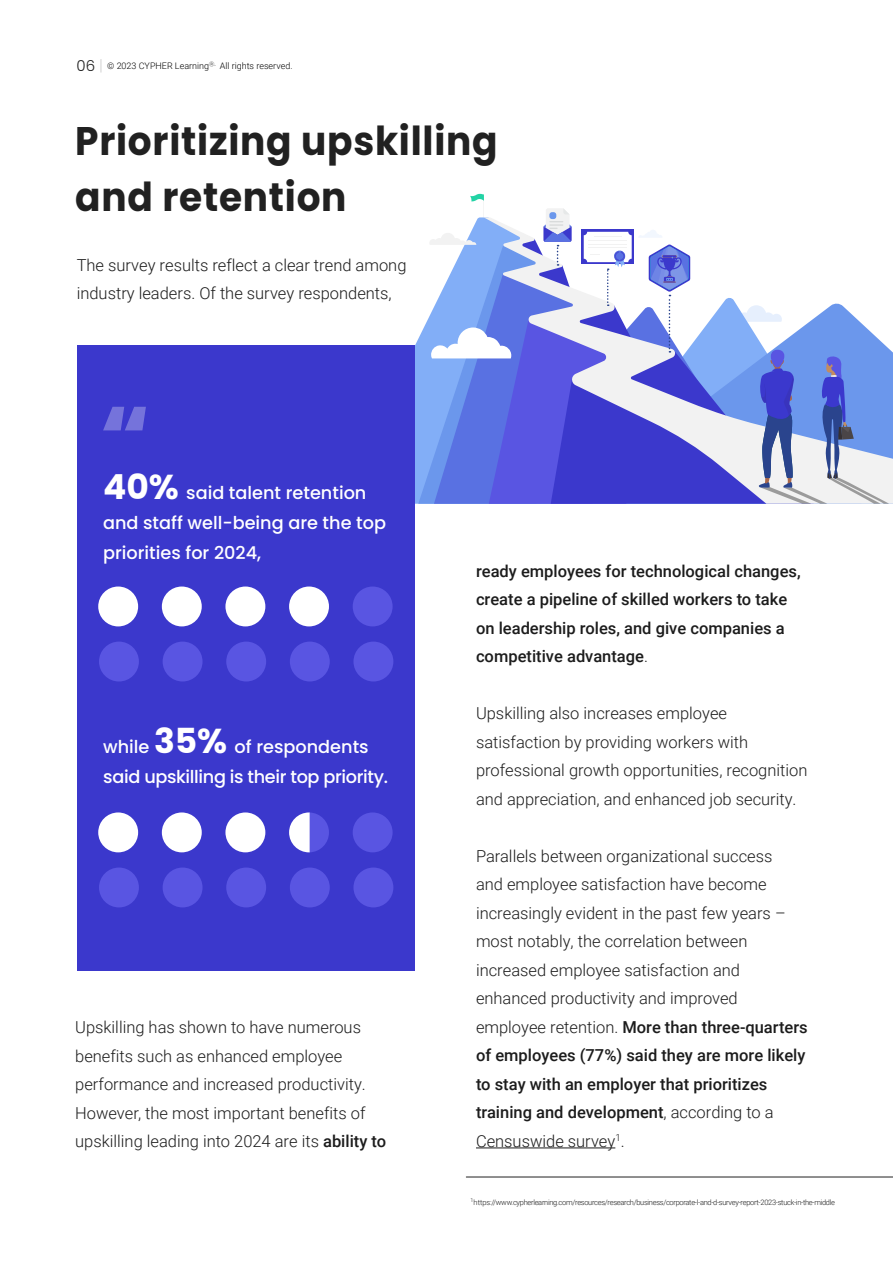
<style>
.page{position:relative;width:893px;height:1263px;background:#fff}
.page>*{position:absolute;margin:0;border:0;box-sizing:border-box;transform-origin:0 0}
.t1{font:700 39.9px/55.8px "Poppins";letter-spacing:.02em;color:#212121;scale:.94 1}
.t2{font:500 17.7px/30.2px "Poppins";color:#fff}
.t3{font:500 17.7px/30.2px "Poppins";letter-spacing:-.02em;color:#fff}
.t4{font:300 16.5px/28.5px "Roboto";color:#1c1c1c}
.t5{font:500 16.5px/28.5px "Roboto";color:#1c1c1c}
.t6{font:300 9px "Roboto";color:#000}
.t7{font:300 7.5px "Roboto";letter-spacing:-.04em;color:#1c1c1c}
.s1{font-family:"Poppins";font-size:15px;color:#212121}
.s2{font-family:"Poppins";font-size:15px;color:rgb(33 33 33/.2)}
.s3{font-weight:700;font-size:34.5px}
.s4{font-weight:500}
.s5{font-weight:300}
</style>
<div class="page">
<div style="left:77px;top:346px;width:338px;height:625px;background:#3b38cc"></div>
<svg style="left:103px;top:407px;width:43px;height:23px"></svg>
<hr style="left:476px;top:1147px;width:139px;height:1px;background:#1c1c1c">
<div style="left:98px;top:812px;width:40px;height:40px;background:#fff;border-radius:50%"></div>
<div style="left:162px;top:812px;width:40px;height:40px;background:#fff;border-radius:50%"></div>
<div style="left:225px;top:812px;width:40px;height:40px;background:#fff;border-radius:50%"></div>
<div style="left:353px;top:812px;width:40px;height:40px;background:#5955e2;border-radius:50%"></div>
<div style="left:99px;top:867px;width:40px;height:40px;background:#5955e2;border-radius:50%"></div>
<div style="left:163px;top:867px;width:40px;height:40px;background:#5955e2;border-radius:50%"></div>
<div style="left:226px;top:867px;width:40px;height:40px;background:#5955e2;border-radius:50%"></div>
<div style="left:290px;top:867px;width:40px;height:40px;background:#5955e2;border-radius:50%"></div>
<div style="left:353px;top:867px;width:40px;height:40px;background:#5955e2;border-radius:50%"></div>
<div style="left:98px;top:586px;width:40px;height:40px;background:#fff;border-radius:50%"></div>
<div style="left:162px;top:586px;width:40px;height:40px;background:#fff;border-radius:50%"></div>
<div style="left:225px;top:586px;width:40px;height:40px;background:#fff;border-radius:50%"></div>
<div style="left:289px;top:586px;width:40px;height:40px;background:#fff;border-radius:50%"></div>
<div style="left:353px;top:586px;width:40px;height:40px;background:#5955e2;border-radius:50%"></div>
<div style="left:99px;top:642px;width:40px;height:39px;background:#5955e2;border-radius:50%"></div>
<div style="left:163px;top:642px;width:40px;height:39px;background:#5955e2;border-radius:50%"></div>
<div style="left:226px;top:642px;width:40px;height:39px;background:#5955e2;border-radius:50%"></div>
<div style="left:290px;top:642px;width:40px;height:39px;background:#5955e2;border-radius:50%"></div>
<div style="left:353px;top:642px;width:40px;height:39px;background:#5955e2;border-radius:50%"></div>
<svg style="left:289px;top:812px;width:40px;height:40px"></svg>
<svg style="left:418px;top:194px;width:471px;height:310px"></svg>
<hr style="left:466px;top:1177px;width:427px;height:1px;background:#212121">
<p class="t6" style="left:76px;top:60px;width:217px"><span class="s1">06</span> <span class="s2">|</span> © 2023 CYPHER Learning<sup>Ⓡ.</sup> All rights reserved.</p>
<h1 class="t1" style="left:75px;top:113px;width:451px">Prioritizing upskilling and retention</h1>
<p class="t4" style="left:77px;top:250px;width:331px">The survey results reflect a clear trend among industry leaders. Of the survey respondents,</p>
<p class="t2" style="left:103px;top:478px;width:284px"><span class="s3">40%</span> said talent retention and staff well-being are the top priorities for 2024,</p>
<p class="t3" style="left:103px;top:732px;width:286px">while <span class="s3">35%</span> of respondents said upskilling is their top priority.</p>
<p class="t4" style="left:75px;top:1012px;width:312px">Upskilling has shown to have numerous benefits such as enhanced employee performance and increased productivity.<br>However, the most important benefits of upskilling leading into 2024 are its <span class="s4">ability to</span></p>
<p class="t5" style="left:476px;top:556px;width:326px">ready employees for technological changes, create a pipeline of skilled workers to take on leadership roles, and give companies a competitive advantage<span class="s5">.</span></p>
<p class="t4" style="left:476px;top:698px;width:333px">Upskilling also increases employee satisfaction by providing workers with professional growth opportunities, recognition and appreciation, and enhanced job security.</p>
<p class="t4" style="left:476px;top:841px;width:333px">Parallels between organizational success<br>and employee satisfaction have become increasingly evident in the past few years – most notably, the correlation between increased employee satisfaction and enhanced productivity and improved employee retention. <span class="s4">More than three-quarters of employees (77%) said they are more likely to stay with an employer that prioritizes training and development</span>, according to a Censuswide survey<sup>1</sup>.</p>
<p class="t7" style="left:471px;top:1196px;width:366px"><sup>1</sup>https://www.cypherlearning.com/resources/research/business/corporate-l-and-d-survey-report-2023-stuck-in-the-middle</p>
</div>
